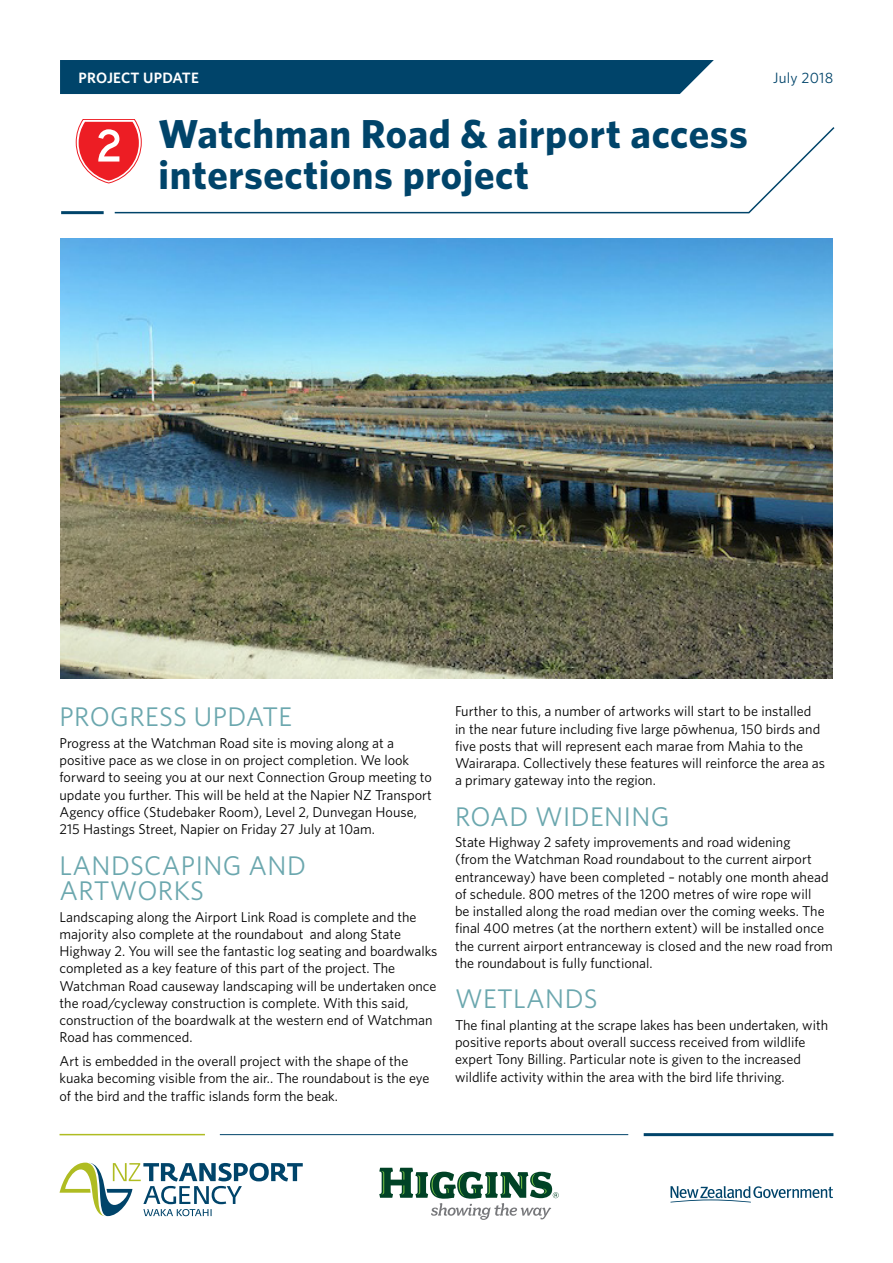
<style>
.page{position:relative;width:893px;height:1263px;background:#fff}
.page>*{position:absolute;margin:0;border:0;box-sizing:border-box;transform-origin:0 0}
.t1{font:700 40.5px/40.5px "Whitney";letter-spacing:.015em;color:#00446a}
.t2{font:27px/25.5px "Whitney";letter-spacing:.015em;color:#6ba7ae}
.t3{font:600 15px "Whitney";letter-spacing:.005em;color:#fff}
.t4{font:15px "Whitney";letter-spacing:.015em;color:#00446a}
.t5{font:14.25px/17.2px "Whitney";color:#000}
</style>
<div class="page">
<hr style="left:644px;top:1133px;width:189px;height:3px;background:#00446a">
<hr style="left:220px;top:1134px;width:408px;height:1px;background:#00446a">
<hr style="left:60px;top:1134px;width:145px;height:1px;background:#afbc22">
<svg style="left:670px;top:1186px;width:163px;height:16px"></svg>
<svg style="left:60px;top:1162px;width:243px;height:55px"></svg>
<svg style="left:76px;top:119px;width:62px;height:64px"></svg>
<svg style="left:379px;top:1168px;width:180px;height:52px"></svg>
<hr style="left:61px;top:211px;width:43px;height:3px;background:#00446a">
<svg style="left:113px;top:125px;width:722px;height:89px"></svg>
<div style="left:60px;top:60px;width:654px;height:34px;background:#00446a"></div>
<img style="left:61px;top:239px;width:771px;height:439px">
<p class="t3" style="left:79px;top:68px;width:122px">PROJECT UPDATE</p>
<p class="t4" style="left:773px;top:68px;width:62px">July 2018</p>
<h1 class="t1" style="left:159px;top:113px;width:591px">Watchman Road &amp; airport access intersections project</h1>
<h2 class="t2" style="left:60px;top:704px;width:234px">PROGRESS UPDATE</h2>
<p class="t5" style="left:60px;top:734px;width:374px">Progress at the Watchman Road site is moving along at a positive pace as we close in on project completion. We look forward to seeing you at our next Connection Group meeting to update you further. This will be held at the Napier NZ Transport Agency office (Studebaker Room), Level 2, Dunvegan House, 215 Hastings Street, Napier on Friday 27 July at 10am.</p>
<h2 class="t2" style="left:60px;top:852px;width:248px">LANDSCAPING AND<br>ARTWORKS</h2>
<p class="t5" style="left:60px;top:908px;width:379px">Landscaping along the Airport Link Road is complete and the majority also complete at the roundabout and along State Highway 2. You will see the fantastic log seating and boardwalks completed as a key feature of this part of the project. The Watchman Road causeway landscaping will be undertaken once the road/cycleway construction is complete. With this said, construction of the boardwalk at the western end of Watchman Road has commenced.</p>
<p class="t5" style="left:60px;top:1052px;width:372px">Art is embedded in the overall project with the shape of the kuaka becoming visible from the air.. The roundabout is the eye of the bird and the traffic islands form the beak.</p>
<p class="t5" style="left:455px;top:702px;width:372px">Further to this, a number of artworks will start to be installed in the near future including five large pōwhenua, 150 birds and five posts that will represent each marae from Mahia to the Wairarapa. Collectively these features will reinforce the area as a primary gateway into the region.</p>
<h2 class="t2" style="left:455px;top:803px;width:216px">ROAD WIDENING</h2>
<p class="t5" style="left:455px;top:833px;width:379px">State Highway 2 safety improvements and road widening<br>(from the Watchman Road roundabout to the current airport entranceway) have been completed – notably one month ahead of schedule. 800 metres of the 1200 metres of wire rope will<br>be installed along the road median over the coming weeks. The final 400 metres (at the northern extent) will be installed once the current airport entranceway is closed and the new road from the roundabout is fully functional.</p>
<h2 class="t2" style="left:455px;top:985px;width:144px">WETLANDS</h2>
<p class="t5" style="left:455px;top:1016px;width:375px">The final planting at the scrape lakes has been undertaken, with positive reports about overall success received from wildlife expert Tony Billing. Particular note is given to the increased wildlife activity within the area with the bird life thriving.</p>
</div>
